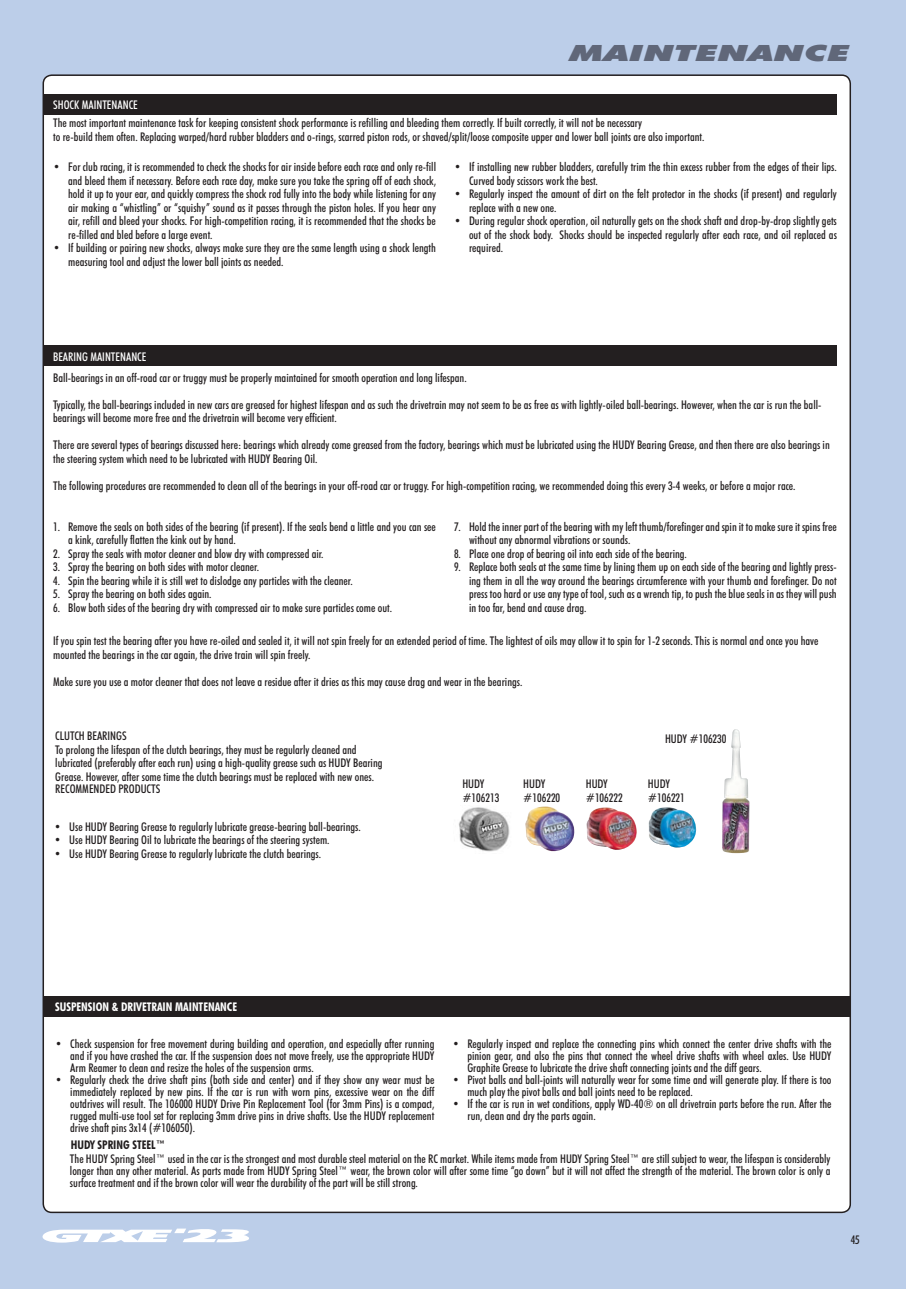
<style>
.page{position:relative;width:906px;height:1289px;background:#fff}
.page>*{position:absolute;margin:0;border:0;box-sizing:border-box;transform-origin:0 0}
.t1{font:italic 900 22.35px "Futura BTCE";color:#606779;scale:1.61 1}
.t2{font:500 condensed 12px/13.5px "Futura BTCE";color:#231f20}
.t3{font:500 condensed 12px "Futura BTCE";color:#fff}
.t4{font:700 condensed 12px "Futura BTCE";color:#fff}
.t5{font:700 condensed 12px "Futura BTCE";color:#231f20}
</style>
<div class="page">
<div style="left:0;top:0;width:906px;height:1288px;background:#bccee9"></div>
<svg style="left:42px;top:1228px;width:207px;height:14px"></svg>
<div style="left:43px;top:75px;width:807px;height:1137px;background:#fff;border-radius:9px"></div>
<div style="left:43px;top:95px;width:793px;height:20px;background:#231f20"></div>
<div style="left:43px;top:345px;width:793px;height:21px;background:#231f20"></div>
<img style="left:525px;top:806px;width:172px;height:46px">
<img style="left:722px;top:729px;width:27px;height:124px">
<img style="left:458px;top:807px;width:52px;height:45px">
<div style="left:45px;top:996px;width:805px;height:20px;background:#231f20"></div>
<h1 class="t1" style="left:569px;top:38px;width:176px">MAINTENANCE</h1>
<p class="t3" style="left:53px;top:97px;width:86px">SHOCK MAINTENANCE</p>
<p class="t2" style="left:53px;top:116px;width:653px">The most important maintenance task for keeping consistent shock performance is refilling and bleeding them correctly. If built correctly, it will not be necessary<br>to re-build them often. Replacing warped/hard rubber bladders and o-rings, scarred piston rods, or shaved/split/loose composite upper and lower ball joints are also important.</p>
<p class="t2" style="left:68px;top:160px;width:369px;text-align:justify;text-indent:-15px">• For club racing, it is recommended to check the shocks for air inside before each race and only re-fill and bleed them if necessary. Before each race day, make sure you take the spring off of each shock, hold it up to your ear, and quickly compress the shock rod fully into the body while listening for any air making a “whistling” or “squishy” sound as it passes through the piston holes. If you hear any air, refill and bleed your shocks. For high-competition racing, it is recommended that the shocks be re-filled and bled before a large event.</p>
<p class="t2" style="left:68px;top:241px;width:369px;text-indent:-15px">• If building or pairing new shocks, always make sure they are the same length using a shock length measuring tool and adjust the lower ball joints as needed.</p>
<p class="t2" style="left:469px;top:160px;width:369px;text-indent:-15px">• If installing new rubber bladders, carefully trim the thin excess rubber from the edges of their lips.<br>Curved body scissors work the best.</p>
<p class="t2" style="left:469px;top:187px;width:369px;text-indent:-15px">• Regularly inspect the amount of dirt on the felt protector in the shocks (if present) and regularly replace with a new one.</p>
<p class="t2" style="left:469px;top:214px;width:369px;text-align:justify;text-indent:-15px">• During regular shock operation, oil naturally gets on the shock shaft and drop-by-drop slightly gets out of the shock body. Shocks should be inspected regularly after each race, and oil replaced as required.</p>
<p class="t3" style="left:53px;top:348px;width:95px">BEARING MAINTENANCE</p>
<p class="t2" style="left:53px;top:370px;width:415px">Ball-bearings in an off-road car or truggy must be properly maintained for smooth operation and long lifespan.</p>
<p class="t2" style="left:53px;top:397px;width:769px">Typically, the ball-bearings included in new cars are greased for highest lifespan and as such the drivetrain may not seem to be as free as with lightly-oiled ball-bearings. However, when the car is run the ball&shy;bearings will become more free and the drivetrain will become very efficient.</p>
<p class="t2" style="left:53px;top:438px;width:778px">There are several types of bearings discussed here: bearings which already come greased from the factory, bearings which must be lubricated using the HUDY Bearing Grease, and then there are also bearings in the steering system which need to be lubricated with HUDY Bearing Oil.</p>
<p class="t2" style="left:53px;top:478px;width:744px">The following procedures are recommended to clean all of the bearings in your off-road car or truggy. For high-competition racing, we recommended doing this every 3-4 weeks, or before a major race.</p>
<p class="t2" style="left:68px;top:519px;width:369px;text-indent:-15px">1. Remove the seals on both sides of the bearing (if present). If the seals bend a little and you can see a kink, carefully flatten the kink out by hand.</p>
<p class="t2" style="left:53px;top:546px;width:272px">2. Spray the seals with motor cleaner and blow dry with compressed air.</p>
<p class="t2" style="left:53px;top:560px;width:207px">3. Spray the bearing on both sides with motor cleaner.</p>
<p class="t2" style="left:53px;top:573px;width:301px">4. Spin the bearing while it is still wet to dislodge any particles with the cleaner.</p>
<p class="t2" style="left:53px;top:587px;width:160px">5. Spray the bearing on both sides again.</p>
<p class="t2" style="left:53px;top:600px;width:340px">6. Blow both sides of the bearing dry with compressed air to make sure particles come out.</p>
<p class="t2" style="left:469px;top:519px;width:369px;text-indent:-15px">7. Hold the inner part of the bearing with my left thumb/forefinger and spin it to make sure it spins free without any abnormal vibrations or sounds.</p>
<p class="t2" style="left:454px;top:546px;width:234px">8. Place one drop of bearing oil into each side of the bearing.</p>
<p class="t2" style="left:469px;top:560px;width:369px;text-align:justify;text-indent:-15px">9. Replace both seals at the same time by lining them up on each side of the bearing and lightly press&shy;ing them in all the way around the bearings circumference with your thumb and forefinger. Do not press too hard or use any type of tool, such as a wrench tip, to push the blue seals in as they will push in too far, bend and cause drag.</p>
<p class="t2" style="left:53px;top:633px;width:767px">If you spin test the bearing after you have re-oiled and sealed it, it will not spin freely for an extended period of time. The lightest of oils may allow it to spin for 1-2 seconds. This is normal and once you have mounted the bearings in the car again, the drive train will spin freely.</p>
<p class="t2" style="left:53px;top:674px;width:471px">Make sure you use a motor cleaner that does not leave a residue after it dries as this may cause drag and wear in the bearings.</p>
<p class="t2" style="left:55px;top:729px;width:329px">CLUTCH BEARINGS<br>To prolong the lifespan of the clutch bearings, they must be regularly cleaned and lubricated (preferably after each run) using a high-quality grease such as HUDY Bearing Grease. However, after some time the clutch bearings must be replaced with new ones.</p>
<p class="t2" style="left:55px;top:781px;width:107px">RECOMMENDED PRODUCTS</p>
<p class="t2" style="left:54px;top:819px;width:308px">• Use HUDY Bearing Grease to regularly lubricate grease-bearing ball-bearings.</p>
<p class="t2" style="left:54px;top:832px;width:277px">• Use HUDY Bearing Oil to lubricate the bearings of the steering system.</p>
<p class="t2" style="left:54px;top:846px;width:268px">• Use HUDY Bearing Grease to regularly lubricate the clutch bearings.</p>
<p class="t2" style="left:665px;top:731px;width:63px">HUDY #106230</p>
<p class="t2" style="left:462px;top:776px;width:38px">HUDY #106213</p>
<p class="t2" style="left:586px;top:776px;width:38px">HUDY #106222</p>
<p class="t2" style="left:648px;top:776px;width:38px">HUDY #106221</p>
<p class="t2" style="left:523px;top:776px;width:38px">HUDY #106220</p>
<p class="t4" style="left:55px;top:998px;width:183px">SUSPENSION &amp; DRIVETRAIN MAINTENANCE</p>
<p class="t2" style="left:70px;top:1037px;width:366px;line-height:12px;text-align:justify;text-indent:-15px">• Check suspension for free movement during building and operation, and especially after running and if you have crashed the car. If the suspension does not move freely, use the appropriate HUDY Arm Reamer to clean and resize the holes of the suspension arms.</p>
<p class="t2" style="left:70px;top:1073px;width:366px;line-height:12px;text-align:justify;text-indent:-15px">• Regularly check the drive shaft pins (both side and center) and if they show any wear must be immediately replaced by new pins. If the car is run with worn pins, excessive wear on the diff outdrives will result. The 106000 HUDY Drive Pin Replacement Tool (for 3mm Pins) is a compact, rugged multi-use tool set for replacing 3mm drive pins in drive shafts. Use the HUDY replacement drive shaft pins 3x14 (#106050).</p>
<p class="t2" style="left:467px;top:1037px;width:366px;line-height:12px;text-align:justify;text-indent:-15px">• Regularly inspect and replace the connecting pins which connect the center drive shafts with the pinion gear, and also the pins that connect the wheel drive shafts with wheel axles. Use HUDY Graphite Grease to lubricate the drive shaft connecting joints and the diff gears.</p>
<p class="t2" style="left:467px;top:1073px;width:365px;line-height:12px;text-indent:-15px">• Pivot balls and ball-joints will naturally wear for some time and will generate play. If there is too much play the pivot balls and ball joints need to be replaced.</p>
<p class="t2" style="left:467px;top:1097px;width:366px;line-height:12px;text-indent:-15px">• If the car is run in wet conditions, apply WD-40® on all drivetrain parts before the run. After the run, clean and dry the parts again.</p>
<p class="t5" style="left:71px;top:1136px;width:96px">HUDY SPRING STEEL™</p>
<p class="t2" style="left:70px;top:1151px;width:762px;line-height:12px;text-align:justify">The HUDY Spring Steel™ used in the car is the strongest and most durable steel material on the RC market. While items made from HUDY Spring Steel™ are still subject to wear, the lifespan is considerably longer than any other material. As parts made from HUDY Spring Steel™ wear, the brown color will after some time “go down” but it will not affect the strength of the material. The brown color is only a surface treatment and if the brown color will wear the durability of the part will be still strong.</p>
<p class="t2" style="left:850px;top:1232px;width:11px">45</p>
</div>
